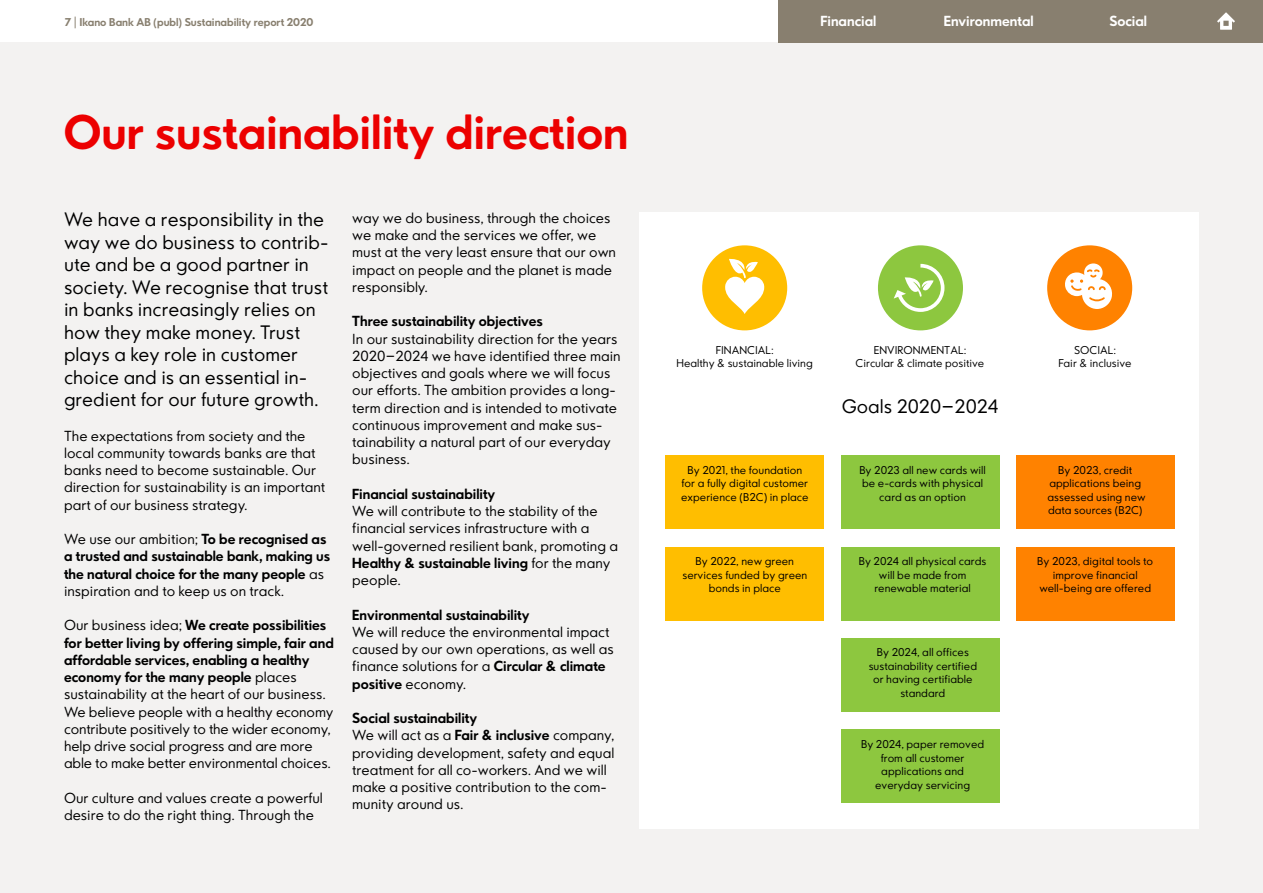
<style>
.page{position:relative;width:1263px;height:893px;background:#fff}
.page>*{position:absolute;margin:0;border:0;box-sizing:border-box;transform-origin:0 0}
.t1{font:700 45px "Ikano Sans";color:#ec0000}
.t2{font:18px/22.5px "Ikano Sans";color:#000}
.t3{font:13.5px/17.2px "Ikano Sans";color:#000}
.t4{font:700 13.5px/17.2px "Ikano Sans";color:#000}
.t5{font:700 13.5px "Ikano Sans";color:#fff}
.t6{font:10.5px/13.5px "Ikano Sans";color:#000;text-align:center}
.t7{font:700 10.5px "Ikano Sans";color:#887f6f}
.s1{font-weight:400}
.s2{font-weight:700}
</style>
<div class="page">
<div style="left:0;top:43px;width:1263px;height:850px;background:#f3f2f1"></div>
<div style="left:778px;top:0;width:485px;height:42px;background:#887f6f"></div>
<div style="left:640px;top:213px;width:559px;height:616px;background:#fff"></div>
<div style="left:665px;top:455px;width:159px;height:74px;background:#ffbe00"></div>
<div style="left:841px;top:455px;width:159px;height:74px;background:#8dc73f"></div>
<div style="left:841px;top:547px;width:159px;height:73px;background:#8dc73f"></div>
<div style="left:1016px;top:455px;width:159px;height:74px;background:#ff8200"></div>
<div style="left:841px;top:638px;width:159px;height:73px;background:#8dc73f"></div>
<div style="left:1016px;top:547px;width:159px;height:73px;background:#ff8200"></div>
<div style="left:665px;top:547px;width:159px;height:73px;background:#ffbe00"></div>
<div style="left:841px;top:729px;width:159px;height:74px;background:#8dc73f"></div>
<div style="left:702px;top:245px;width:85px;height:85px;background:#ffbe00;border-radius:50%"></div>
<svg style="left:725px;top:258px;width:39px;height:56px"></svg>
<div style="left:878px;top:245px;width:85px;height:85px;background:#8dc73f;border-radius:50%"></div>
<svg style="left:894px;top:264px;width:50px;height:48px"></svg>
<div style="left:1047px;top:245px;width:85px;height:85px;background:#ff8200;border-radius:50%"></div>
<svg style="left:1065px;top:263px;width:47px;height:46px"></svg>
<svg style="left:1217px;top:12px;width:18px;height:18px"></svg>
<p class="t7" style="left:65px;top:15px;width:250px">7 | Ikano Bank AB (publ) Sustainability report 2020</p>
<p class="t5" style="left:820px;top:12px;width:57px">Financial</p>
<p class="t5" style="left:944px;top:12px;width:92px">Environmental</p>
<p class="t5" style="left:1109px;top:12px;width:39px">Social</p>
<h1 class="t1" style="left:64px;top:103px;width:566px">Our sustainability direction</h1>
<p class="t2" style="left:64px;top:208px;width:266px">We have a responsibility in the way we do business to contrib&shy;ute and be a good partner in society. We recognise that trust in banks increasingly relies on how they make money. Trust plays a key role in customer choice and is an essential in&shy;gredient for our future growth.</p>
<p class="t3" style="left:64px;top:427px;width:263px">The expectations from society and the local community towards banks are that banks need to become sustainable. Our direction for sustainability is an important part of our business strategy.</p>
<p class="t4" style="left:64px;top:530px;width:268px"><span class="s1">We use our ambition;</span> To be recognised as a trusted and sustainable bank, making us the natural choice for the many people <span class="s1">as inspiration and to keep us on track.</span></p>
<p class="t3" style="left:64px;top:617px;width:271px">Our business idea; <span class="s2">We create possibilities for better living by offering simple, fair and affordable services, enabling a healthy economy for the many people</span> places sustainability at the heart of our business.<br>We believe people with a healthy economy contribute positively to the wider economy, help drive social progress and are more able to make better environmental choices.</p>
<p class="t3" style="left:64px;top:789px;width:260px">Our culture and values create a powerful desire to do the right thing. Through the</p>
<p class="t3" style="left:352px;top:209px;width:265px">way we do business, through the choices we make and the services we offer, we must at the very least ensure that our own impact on people and the planet is made responsibly.</p>
<p class="t4" style="left:352px;top:312px;width:192px">Three sustainability objectives</p>
<p class="t3" style="left:352px;top:330px;width:270px">In our sustainability direction for the years 2020–2024 we have identified three main objectives and goals where we will focus our efforts. The ambition provides a long&shy;term direction and is intended to motivate continuous improvement and make sus&shy;tainability a natural part of our everyday business.</p>
<p class="t4" style="left:352px;top:485px;width:144px">Financial sustainability</p>
<p class="t3" style="left:352px;top:502px;width:267px">We will contribute to the stability of the financial services infrastructure with a well-governed resilient bank, promoting a <span class="s2">Healthy &amp; sustainable living</span> for the many people.</p>
<p class="t4" style="left:352px;top:606px;width:179px">Environmental sustainability</p>
<p class="t3" style="left:352px;top:623px;width:263px">We will reduce the environmental impact caused by our own operations, as well as finance solutions for a <span class="s2">Circular &amp; climate positive</span> economy.</p>
<p class="t3" style="left:352px;top:709px;width:264px"><span class="s2">Social sustainability<br></span>We will act as a <span class="s2">Fair &amp; inclusive</span> company, providing development, safety and equal treatment for all co-workers. And we will make a positive contribution to the com&shy;munity around us.</p>
<p class="t6" style="left:676px;top:343px;width:138px">FINANCIAL:<br>Healthy &amp; sustainable living</p>
<p class="t6" style="left:681px;top:463px;width:129px">By 2021, the foundation for a fully digital customer experience (B2C) in place</p>
<p class="t6" style="left:682px;top:554px;width:126px">By 2022, new green services funded by green bonds in place</p>
<p class="t6" style="left:855px;top:343px;width:130px">ENVIRONMENTAL:<br>Circular &amp; climate positive</p>
<h2 class="t2" style="left:842px;top:395px;width:158px">Goals 2020–2024</h2>
<p class="t6" style="left:859px;top:463px;width:128px">By 2023 all new cards will be e-cards with physical card as an option</p>
<p class="t6" style="left:859px;top:554px;width:129px">By 2024 all physical cards will be made from renewable material</p>
<p class="t6" style="left:869px;top:645px;width:110px">By 2024, all offices sustainability certified or having certifiable standard</p>
<p class="t6" style="left:861px;top:737px;width:125px">By 2024, paper removed from all customer applications and everyday servicing</p>
<p class="t6" style="left:1058px;top:343px;width:75px">SOCIAL:<br>Fair &amp; inclusive</p>
<p class="t6" style="left:1047px;top:463px;width:100px">By 2023, credit applications being assessed using new data sources (B2C)</p>
<p class="t6" style="left:1037px;top:554px;width:117px">By 2023, digital tools to improve financial well-being are offered</p>
</div>
